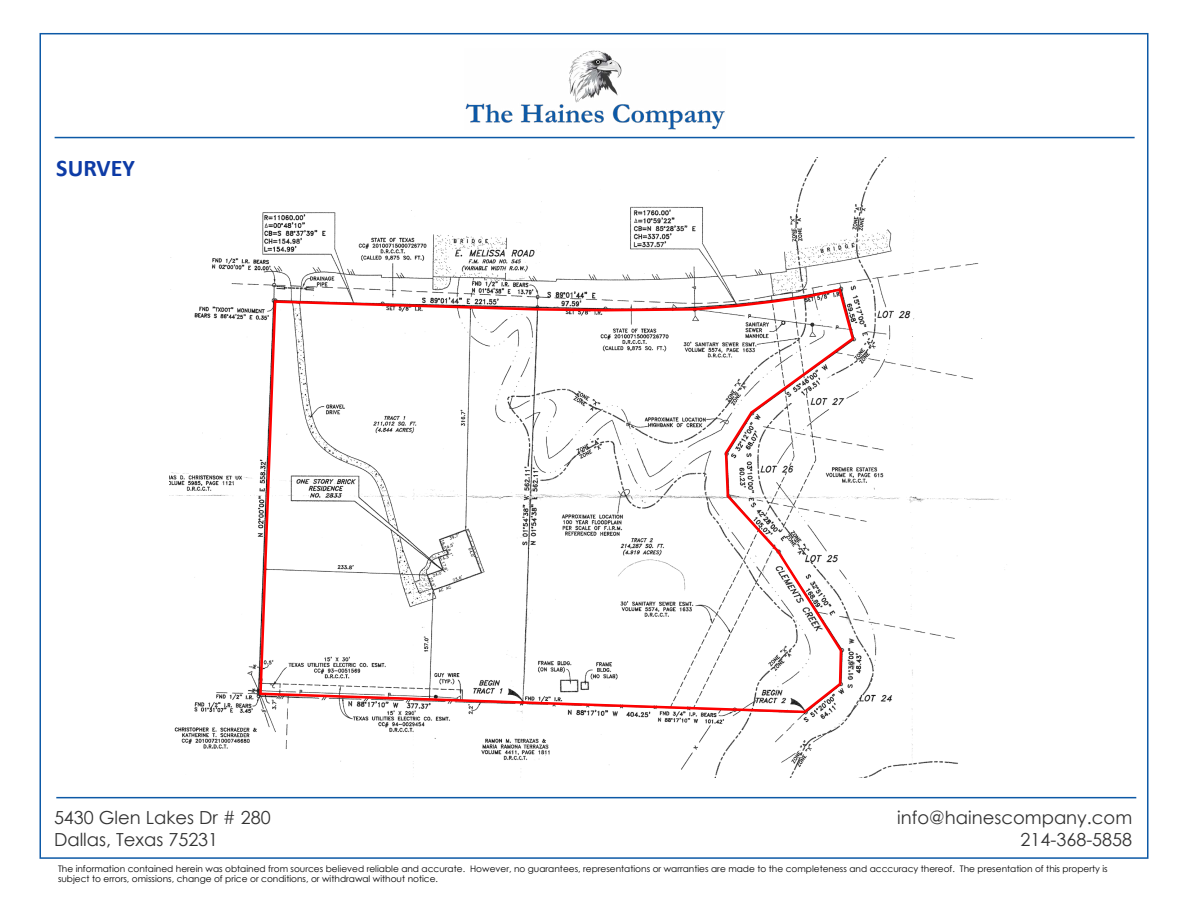
<style>
.page{position:relative;width:1188px;height:918px;background:#fff}
.page>*{position:absolute;margin:0;border:0;box-sizing:border-box;transform-origin:0 0}
.t1{font:700 24px "Calibri";color:#0d3ba6}
.t2{font:18px/21.6px "Century Gothic";color:#323232}
.t3{font:9px/10.8px "Century Gothic";color:#000}
</style>
<div class="page">
<hr style="left:55px;top:137px;width:1080px;height:1px;background:#0d59a6">
<img style="left:465px;top:50px;width:260px;height:79px">
<hr style="left:56px;top:797px;width:1080px;height:1px;background:#0d59a6">
<img style="left:170px;top:158px;width:841px;height:619px">
<img style="left:259px;top:288px;width:595px;height:425px">
<img style="left:262px;top:291px;width:589px;height:420px">
<h1 class="t1" style="left:56px;top:151px;width:80px">SURVEY</h1>
<h2 class="t2" style="left:54px;top:806px;width:218px">5430 Glen Lakes Dr # 280<br>Dallas, Texas 75231</h2>
<h2 class="t2" style="left:897px;top:806px;width:236px;text-align:right">info@hainescompany.com<br>214-368-5858</h2>
<p class="t3" style="left:58px;top:863px;width:1051px">The information contained herein was obtained from sources believed reliable and accurate. However, no guarantees, representations or warranties are made to the completeness and acccuracy thereof. The presentation of this property is subject to errors, omissions, change of price or conditions, or withdrawal without notice.</p>
</div>
